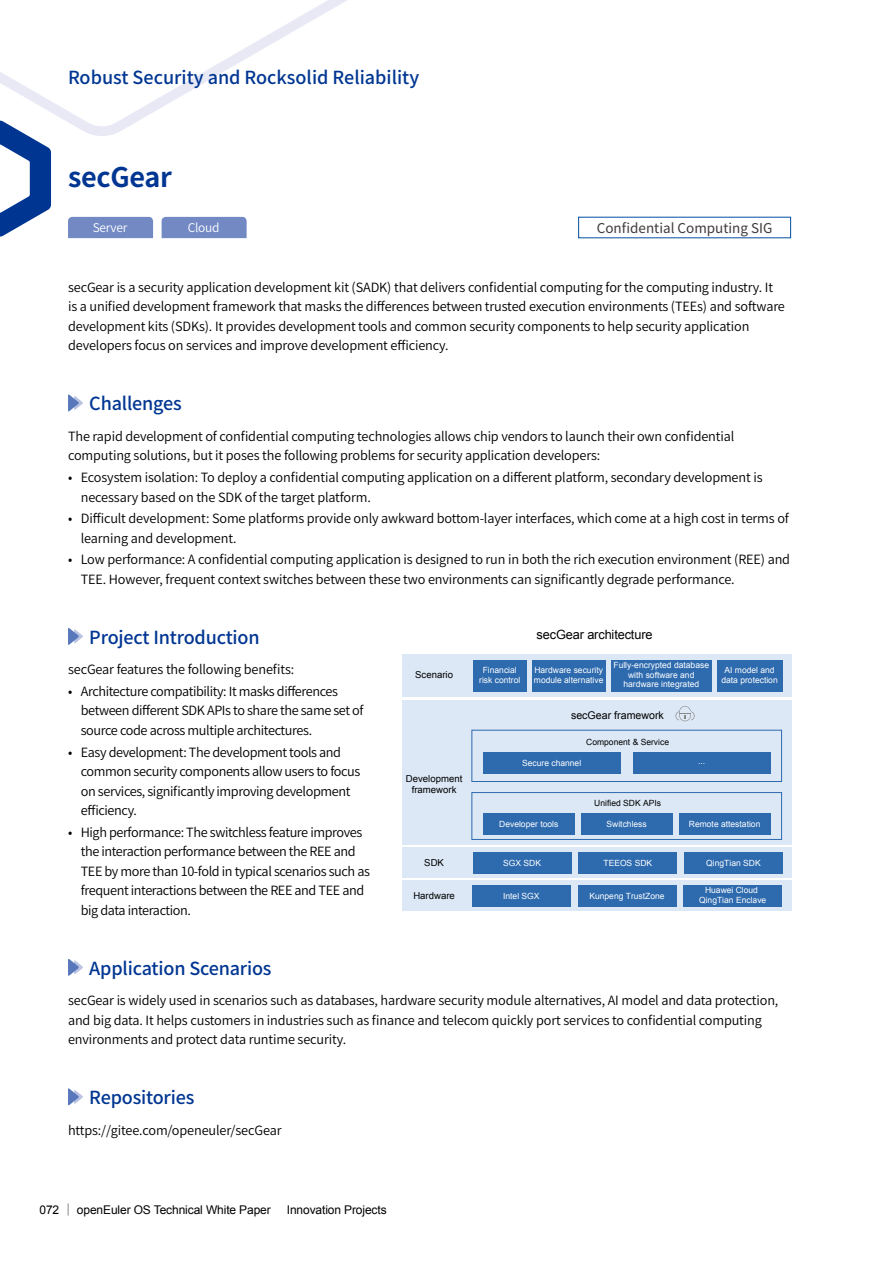
<style>
.page{position:relative;width:893px;height:1263px;background:#fff}
.page>*{position:absolute;margin:0;border:0;box-sizing:border-box;transform-origin:0 0}
.t1{font:700 27px "Source Han Sans CN";letter-spacing:-.01em;color:#003692}
.t2{font:500 18px "Source Han Sans CN";letter-spacing:-.01em;color:#003692}
.t3{font:13.5px "Source Han Sans CN";color:#3e3a39}
.t4{font:12.75px/19.5px "Source Han Sans CN";letter-spacing:-.01em;color:#000}
.t5{font:12.75px/19.5px "Source Han Sans CN";letter-spacing:-.03em;color:#000}
.t6{font:12.75px "Arial";letter-spacing:-.01em;color:#000}
.t7{font:12px "Arial";letter-spacing:-.01em;color:#000}
.t8{font:12px "Source Han Sans CN";letter-spacing:-.02em;color:#fff}
.t9{font:10.65px "Arial";color:#000}
.t10{font:9.6px/11.6px "Arial";color:#000;text-align:center}
.t11{font:8.55px/10.2px "Arial";color:#fff;text-align:center}
.t12{font:8.55px "Arial";color:#000}
</style>
<div class="page">
<svg style="left:0;top:0;width:347px;height:136px"></svg>
<svg style="left:0;top:120px;width:51px;height:117px"></svg>
<svg style="left:68px;top:1203px;width:1px;height:12px"></svg>
<svg style="left:68px;top:394px;width:15px;height:18px"></svg>
<svg style="left:68px;top:958px;width:15px;height:18px"></svg>
<svg style="left:68px;top:1088px;width:15px;height:18px"></svg>
<svg style="left:68px;top:628px;width:15px;height:17px"></svg>
<div style="left:402px;top:654px;width:389px;height:43px;background:#dce8f6"></div>
<div style="left:473px;top:660px;width:54px;height:31px;background:#2d6aae"></div>
<div style="left:532px;top:660px;width:73px;height:31px;background:#2d6aae"></div>
<div style="left:611px;top:660px;width:100px;height:31px;background:#2d6aae"></div>
<div style="left:717px;top:660px;width:66px;height:31px;background:#2d6aae"></div>
<div style="left:402px;top:847px;width:389px;height:31px;background:#dce8f6"></div>
<div style="left:473px;top:852px;width:98px;height:21px;background:#2d6aae"></div>
<div style="left:579px;top:852px;width:98px;height:21px;background:#2d6aae"></div>
<div style="left:684px;top:852px;width:98px;height:21px;background:#2d6aae"></div>
<div style="left:402px;top:880px;width:389px;height:31px;background:#dce8f6"></div>
<div style="left:472px;top:885px;width:98px;height:21px;background:#2d6aae"></div>
<div style="left:578px;top:885px;width:98px;height:21px;background:#2d6aae"></div>
<div style="left:684px;top:885px;width:98px;height:21px;background:#2d6aae"></div>
<div style="left:402px;top:700px;width:389px;height:145px;background:#dce8f6"></div>
<div style="left:483px;top:753px;width:137px;height:21px;background:#2d6aae"></div>
<div style="left:633px;top:753px;width:138px;height:21px;background:#2d6aae"></div>
<svg style="left:675px;top:706px;width:20px;height:15px"></svg>
<div style="left:483px;top:813px;width:92px;height:21px;background:#2d6aae"></div>
<div style="left:581px;top:813px;width:92px;height:21px;background:#2d6aae"></div>
<div style="left:679px;top:813px;width:92px;height:21px;background:#2d6aae"></div>
<div style="left:472px;top:730px;width:310px;height:52px;border:1px solid #2d6aae"></div>
<div style="left:472px;top:792px;width:310px;height:48px;border:1px solid #2d6aae"></div>
<div style="left:68px;top:217px;width:85px;height:21px;background:#7289c4"></div>
<div style="left:162px;top:217px;width:85px;height:21px;background:#7289c4"></div>
<h2 class="t2" style="left:68px;top:67px;width:353px">Robust Security and Rocksolid Reliability</h2>
<h1 class="t1" style="left:68px;top:162px;width:106px">secGear</h1>
<p class="t8" style="left:93px;top:221px;width:36px">Server</p>
<p class="t8" style="left:188px;top:221px;width:33px">Cloud</p>
<p class="t3" style="left:597px;top:220px;width:177px">Confidential Computing SIG</p>
<p class="t4" style="left:68px;top:278px;width:718px">secGear is a security application development kit (SADK) that delivers confidential computing for the computing industry. It is a unified development framework that masks the differences between trusted execution environments (TEEs) and software development kits (SDKs). It provides development tools and common security components to help security application developers focus on services and improve development efficiency.</p>
<h2 class="t2" style="left:89px;top:394px;width:94px">Challenges</h2>
<p class="t4" style="left:68px;top:427px;width:668px">The rapid development of confidential computing technologies allows chip vendors to launch their own confidential computing solutions, but it poses the following problems for security application developers:</p>
<p class="t4" style="left:81px;top:468px;width:683px;text-indent:-13px">• Ecosystem isolation: To deploy a confidential computing application on a different platform, secondary development is necessary based on the SDK of the target platform.</p>
<p class="t4" style="left:81px;top:509px;width:710px;text-indent:-13px">• Difficult development: Some platforms provide only awkward bottom-layer interfaces, which come at a high cost in terms of learning and development.</p>
<p class="t4" style="left:81px;top:550px;width:711px;text-indent:-13px">• Low performance: A confidential computing application is designed to run in both the rich execution environment (REE) and<br>TEE. However, frequent context switches between these two environments can significantly degrade performance.</p>
<h2 class="t2" style="left:89px;top:627px;width:172px">Project Introduction</h2>
<p class="t4" style="left:68px;top:660px;width:228px">secGear features the following benefits:</p>
<p class="t5" style="left:81px;top:682px;width:284px;text-indent:-13px">• Architecture compatibility: It masks differences between different SDK APIs to share the same set of source code across multiple architectures.</p>
<p class="t5" style="left:81px;top:742px;width:281px;text-indent:-13px">• Easy development: The development tools and common security components allow users to focus on services, significantly improving development efficiency.</p>
<p class="t5" style="left:81px;top:822px;width:291px;text-indent:-13px">• High performance: The switchless feature improves the interaction performance between the REE and TEE by more than 10-fold in typical scenarios such as frequent interactions between the REE and TEE and big data interaction.</p>
<p class="t6" style="left:537px;top:626px;width:117px">secGear architecture</p>
<p class="t10" style="left:415px;top:669px;width:39px">Scenario</p>
<p class="t11" style="left:479px;top:665px;width:43px">Financial risk control</p>
<p class="t11" style="left:534px;top:665px;width:71px;text-align:left">Hardware security module alternative</p>
<p class="t11" style="left:613px;top:661px;width:97px;line-height:9.6px">Fully-encrypted database with software and hardware integrated</p>
<p class="t11" style="left:721px;top:665px;width:58px">AI model and data protection</p>
<p class="t9" style="left:571px;top:708px;width:94px">secGear framework</p>
<p class="t12" style="left:586px;top:736px;width:84px">Component &amp; Service</p>
<p class="t10" style="left:406px;top:773px;width:58px">Development framework</p>
<p class="t11" style="left:522px;top:758px;width:61px">Secure channel</p>
<p class="t11" style="left:698px;top:756px;width:9px">...</p>
<p class="t12" style="left:594px;top:798px;width:68px">Unified SDK APIs</p>
<p class="t11" style="left:499px;top:819px;width:61px">Developer tools</p>
<p class="t11" style="left:607px;top:819px;width:42px">Switchless</p>
<p class="t11" style="left:689px;top:819px;width:73px">Remote attestation</p>
<p class="t10" style="left:424px;top:857px;width:21px">SDK</p>
<p class="t11" style="left:503px;top:858px;width:39px">SGX SDK</p>
<p class="t11" style="left:603px;top:858px;width:50px">TEEOS SDK</p>
<p class="t11" style="left:706px;top:858px;width:56px">QingTian SDK</p>
<p class="t10" style="left:413px;top:890px;width:43px">Hardware</p>
<p class="t11" style="left:503px;top:891px;width:38px">Intel SGX</p>
<p class="t11" style="left:589px;top:891px;width:77px">Kunpeng TrustZone</p>
<p class="t11" style="left:699px;top:885px;width:69px">Huawei Cloud<br>QingTian Enclave</p>
<h2 class="t2" style="left:89px;top:958px;width:184px">Application Scenarios</h2>
<p class="t4" style="left:68px;top:991px;width:712px">secGear is widely used in scenarios such as databases, hardware security module alternatives, AI model and data protection, and big data. It helps customers in industries such as finance and telecom quickly port services to confidential computing environments and protect data runtime security.</p>
<h2 class="t2" style="left:89px;top:1087px;width:107px">Repositories</h2>
<p class="t4" style="left:68px;top:1121px;width:215px">https://gitee.com/openeuler/secGear</p>
<p class="t7" style="left:40px;top:1202px;width:21px">072</p>
<p class="t7" style="left:77px;top:1202px;width:195px">openEuler OS Technical White Paper</p>
<p class="t7" style="left:287px;top:1202px;width:101px">Innovation Projects</p>
</div>
